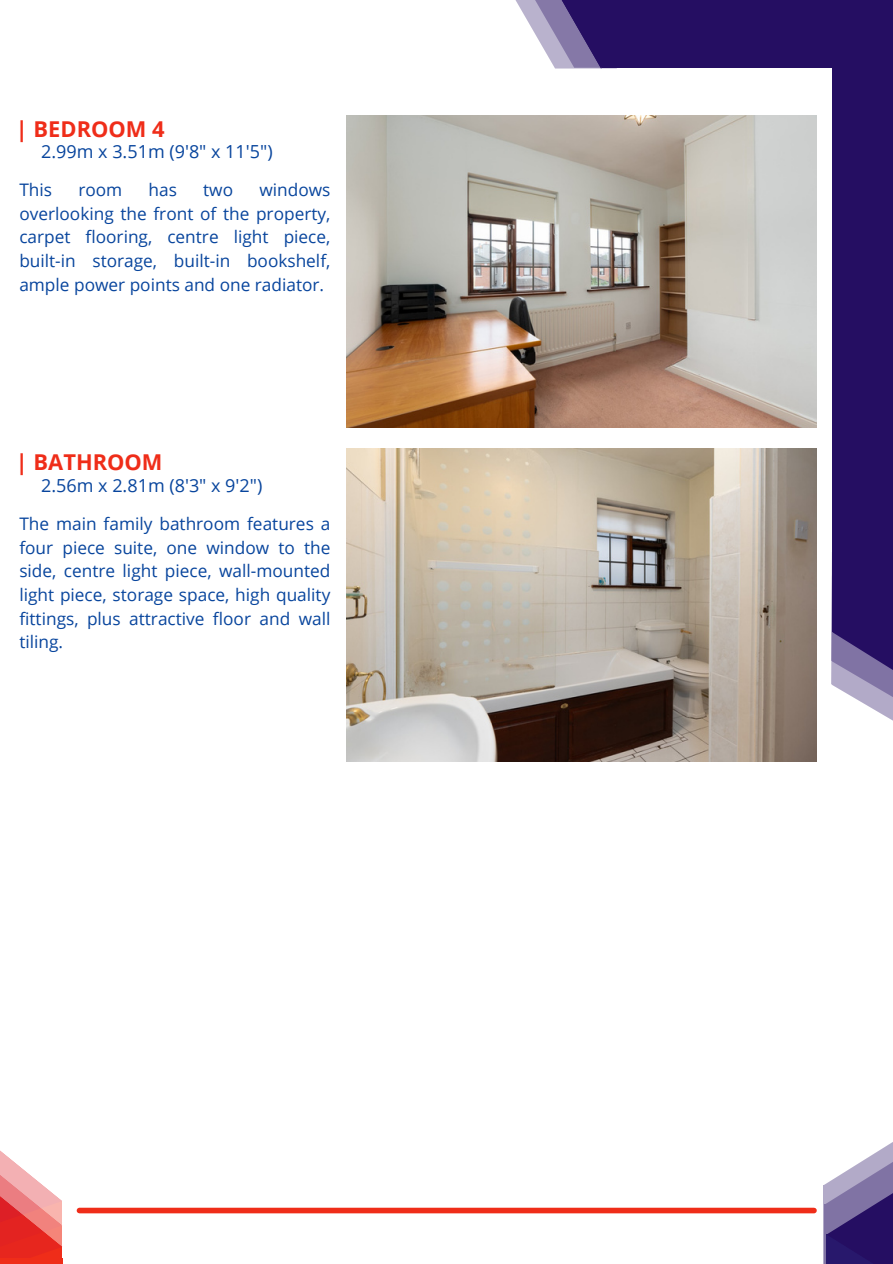
<style>
.page{position:relative;width:893px;height:1264px;background:#fff}
.page>*{position:absolute;margin:0;border:0;box-sizing:border-box;transform-origin:0 0}
.t1{font:700 21.9px "Open Sans";color:#ef2d19}
.t2{font:18px "Open Sans";color:#08459d}
.t3{font:17.25px/23.7px "Open Sans";color:#08459d;text-align:justify}
</style>
<div class="page">
<svg style="left:515px;top:0;width:13px;height:21px"></svg>
<svg style="left:528px;top:0;width:27px;height:68px;fill:#b9b2cd"></svg>
<div style="left:602px;top:0;width:290px;height:68px;background:#250e62"></div>
<svg style="left:831px;top:559px;width:61px;height:161px"></svg>
<div style="left:832px;top:0;width:60px;height:631px;background:#250e62"></div>
<svg style="left:832px;top:631px;width:60px;height:60px;background:#6d5d96"></svg>
<svg style="left:555px;top:0;width:62px;height:69px"></svg>
<div style="left:823px;top:1204px;width:69px;height:59px;background:#28186c"></div>
<svg style="left:823px;top:1142px;width:69px;height:114px"></svg>
<div style="left:79px;top:1207px;width:735px;height:6px;background:#ef2d19"></div>
<svg style="left:0;top:1150px;width:63px;height:113px"></svg>
<img style="left:346px;top:115px;width:470px;height:313px">
<img style="left:346px;top:449px;width:470px;height:312px">
<p class="t1" style="left:16px;top:113px;width:150px">| BEDROOM 4</p>
<h1 class="t2" style="left:41px;top:139px;width:233px">2.99m x 3.51m (9'8" x 11'5")</h1>
<p class="t3" style="left:19px;top:178px;width:34px">This</p>
<p class="t3" style="left:78px;top:178px;width:45px">room</p>
<p class="t3" style="left:148px;top:178px;width:30px">has</p>
<p class="t3" style="left:203px;top:178px;width:31px">two</p>
<p class="t3" style="left:19px;top:178px;width:312px;text-indent:240px">windows overlooking the front of the property, carpet flooring, centre light piece, built-in storage, built-in bookshelf, ample power points and one radiator.</p>
<p class="t1" style="left:16px;top:447px;width:148px">| BATHROOM</p>
<h1 class="t2" style="left:41px;top:473px;width:223px">2.56m x 2.81m (8'3" x 9'2")</h1>
<p class="t3" style="left:19px;top:511px;width:312px">The main family bathroom features a four piece suite, one window to the side, centre light piece, wall-mounted light piece, storage space, high quality fittings, plus attractive floor and wall tiling.</p>
</div>
